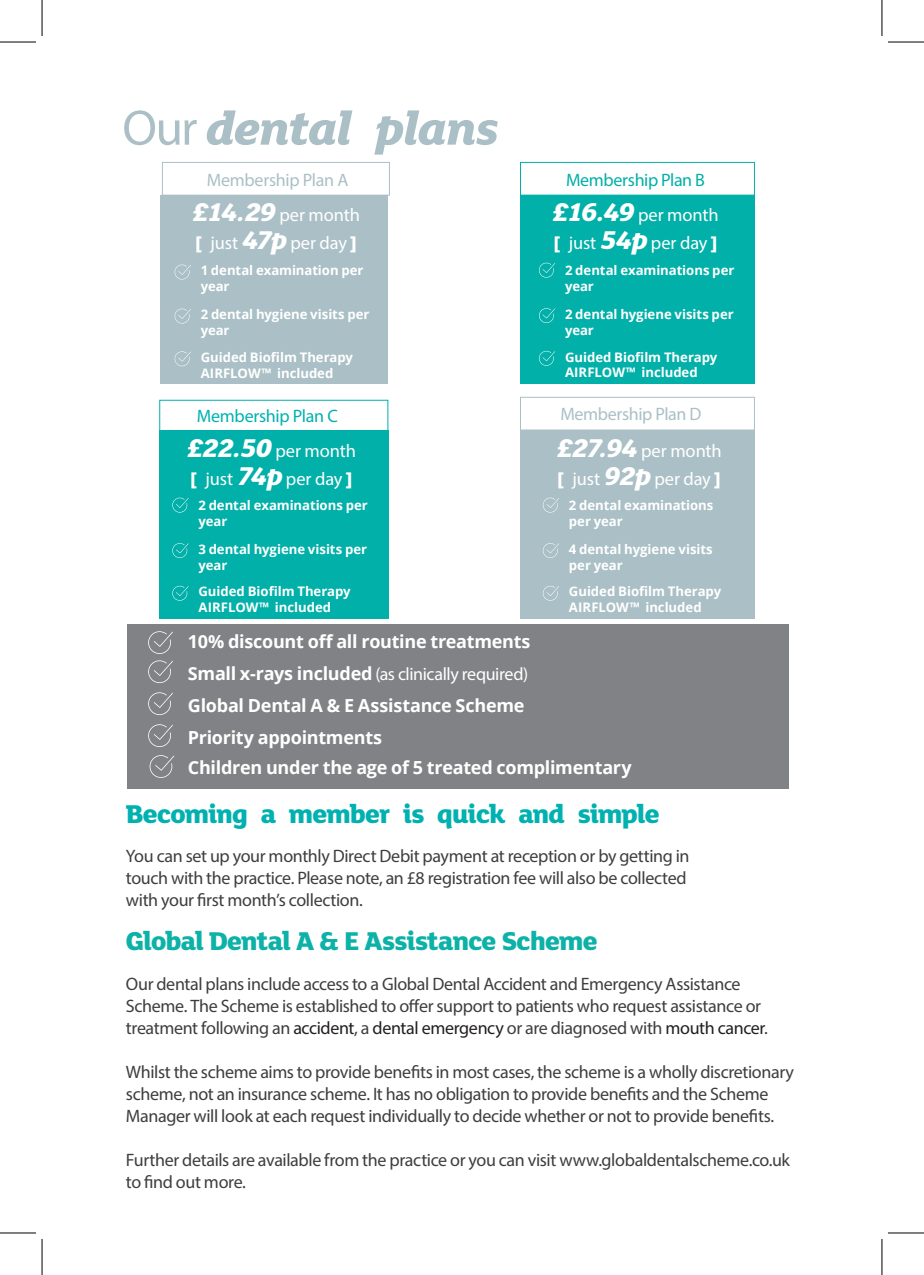
<style>
.page{position:relative;width:924px;height:1275px;background:#fff}
.page>*{position:absolute;margin:0;border:0;box-sizing:border-box;transform-origin:0 0}
.t1{font:italic 800 50px "FS Lola";letter-spacing:-.03em;color:#aac0c6}
.t2{font:800 28px "FS Lola";letter-spacing:-.035em;color:#00b1b0}
.t3{font:800 28px "FS Lola";letter-spacing:-.035em;color:#0cb1a8}
.t4{font:18.4px/28px "Myriad Pro";letter-spacing:-.005em;color:#fff}
.t5{font:18px/22px "Myriad Pro";letter-spacing:-.02em;color:#3e3e3f}
.t6{font:700 18px "Open Sans";letter-spacing:-.015em;color:#fff}
.t7{font:18px "Myriad Pro";letter-spacing:-.025em;color:#fff}
.t8{font:18px "Myriad Pro";letter-spacing:-.02em;color:#aac0c6}
.t9{font:18px "Myriad Pro";letter-spacing:-.025em;color:#01b0a8}
.t10{font:18px "Myriad Pro";letter-spacing:-.02em;color:#00b1b0}
.t11{font:700 13.2px/15.8px "Open Sans";letter-spacing:-.005em;color:#fff}
.s1{font-family:"Myriad Pro";font-weight:400;font-style:normal}
.s2{font-family:"FS Lola";font-weight:800;font-style:italic;font-size:28px}
.s3{font-family:"FS Lola";font-weight:800}
.s4{font-family:"Open Sans";font-weight:700}
.s5{color:#231f20}
</style>
<div class="page">
<div style="left:160px;top:196px;width:228px;height:188px;background:#aac0c6"></div>
<div style="left:162px;top:162px;width:227px;height:33px;border:1px solid #aac0c6"></div>
<div style="left:520px;top:430px;width:234px;height:188px;background:#aac0c6"></div>
<div style="left:520px;top:195px;width:234px;height:188px;background:#01b0a8"></div>
<div style="left:127px;top:624px;width:661px;height:165px;background:#808285"></div>
<div style="left:520px;top:397px;width:234px;height:33px;border:1px solid #aac0c6"></div>
<div style="left:520px;top:162px;width:234px;height:33px;border:1px solid #01b0a8"></div>
<svg style="left:174px;top:265px;width:17px;height:14px"></svg>
<svg style="left:174px;top:309px;width:17px;height:14px"></svg>
<svg style="left:174px;top:351px;width:17px;height:15px"></svg>
<svg style="left:543px;top:498px;width:16px;height:14px"></svg>
<svg style="left:543px;top:543px;width:16px;height:15px"></svg>
<svg style="left:543px;top:586px;width:16px;height:15px"></svg>
<svg style="left:539px;top:263px;width:16px;height:15px"></svg>
<svg style="left:539px;top:308px;width:16px;height:15px"></svg>
<svg style="left:539px;top:351px;width:16px;height:15px"></svg>
<svg style="left:148px;top:631px;width:25px;height:23px"></svg>
<svg style="left:148px;top:660px;width:25px;height:23px"></svg>
<svg style="left:148px;top:692px;width:25px;height:23px"></svg>
<svg style="left:148px;top:724px;width:25px;height:23px"></svg>
<svg style="left:149px;top:755px;width:25px;height:23px"></svg>
<div style="left:159px;top:430px;width:229px;height:188px;background:#01b0a8"></div>
<div style="left:159px;top:400px;width:229px;height:33px;border:1px solid #00b1b0"></div>
<svg style="left:172px;top:498px;width:16px;height:14px"></svg>
<svg style="left:172px;top:543px;width:16px;height:15px"></svg>
<svg style="left:172px;top:586px;width:16px;height:15px"></svg>
<hr style="left:0;top:42px;width:36px;height:1px;background:#000">
<hr style="left:887px;top:42px;width:36px;height:1px;background:#000">
<hr style="left:0;top:1232px;width:36px;height:1px;background:#000">
<hr style="left:887px;top:1232px;width:36px;height:1px;background:#000">
<hr style="left:42px;top:0;width:1px;height:36px;background:#000">
<hr style="left:42px;top:1239px;width:1px;height:36px;background:#000">
<hr style="left:881px;top:0;width:1px;height:36px;background:#000">
<hr style="left:881px;top:1239px;width:1px;height:36px;background:#000">
<p class="t1" style="left:122px;top:108px;width:378px"><span class="s1">Our</span> dental plans</p>
<p class="t8" style="left:207px;top:168px;width:143px">Membership Plan A</p>
<p class="t4" style="left:192px;top:201px;width:169px"><span class="s2">£14.29</span> per month <span class="s3">[</span> just <span class="s2">47p</span> per day <span class="s3">]</span></p>
<p class="t11" style="left:201px;top:262px;width:164px">1 dental examination per year</p>
<p class="t11" style="left:201px;top:306px;width:170px">2 dental hygiene visits per year</p>
<p class="t11" style="left:201px;top:349px;width:154px">Guided Biofilm Therapy<br>AIRFLOW™ included</p>
<p class="t10" style="left:197px;top:405px;width:142px">Membership Plan C</p>
<p class="t4" style="left:187px;top:437px;width:171px"><span class="s2">£22.50</span> per month <span class="s3">[</span> just <span class="s2">74p</span> per day <span class="s3">]</span></p>
<p class="t11" style="left:198px;top:497px;width:171px">2 dental examinations per year</p>
<p class="t11" style="left:198px;top:541px;width:170px">3 dental hygiene visits per year</p>
<p class="t11" style="left:198px;top:583px;width:154px">Guided Biofilm Therapy<br>AIRFLOW™ included</p>
<p class="t9" style="left:565px;top:169px;width:140px">Membership Plan B</p>
<p class="t4" style="left:552px;top:200px;width:168px"><span class="s2">£16.49</span> per month <span class="s3">[</span> just <span class="s2">54p</span> per day <span class="s3">]</span></p>
<p class="t11" style="left:564px;top:262px;width:171px">2 dental examinations per year</p>
<p class="t11" style="left:564px;top:306px;width:170px">2 dental hygiene visits per year</p>
<p class="t11" style="left:564px;top:348px;width:154px">Guided Biofilm Therapy<br>AIRFLOW™ included</p>
<p class="t8" style="left:560px;top:403px;width:143px">Membership Plan D</p>
<p class="t4" style="left:556px;top:437px;width:167px"><span class="s2">£27.94</span> per month <span class="s3">[</span> just <span class="s2">92p</span> per day <span class="s3">]</span></p>
<p class="t11" style="left:568px;top:497px;width:146px">2 dental examinations per year</p>
<p class="t11" style="left:568px;top:541px;width:145px">4 dental hygiene visits per year</p>
<p class="t11" style="left:568px;top:583px;width:154px">Guided Biofilm Therapy<br>AIRFLOW™ included</p>
<p class="t6" style="left:188px;top:629px;width:344px">10% discount off all routine treatments</p>
<p class="t7" style="left:188px;top:663px;width:341px"><span class="s4">Small x-rays included</span> (as clinically required)</p>
<p class="t6" style="left:188px;top:693px;width:338px">Global Dental A &amp; E Assistance Scheme</p>
<p class="t6" style="left:188px;top:725px;width:195px">Priority appointments</p>
<p class="t6" style="left:188px;top:755px;width:445px">Children under the age of 5 treated complimentary</p>
<p class="t2" style="left:126px;top:802px;width:535px">Becoming a member is quick and simple</p>
<p class="t5" style="left:126px;top:845px;width:565px">You can set up your monthly Direct Debit payment at reception or by getting in touch with the practice. Please note, an £8 registration fee will also be collected with your first month’s collection.</p>
<p class="t3" style="left:126px;top:929px;width:473px">Global Dental A &amp; E Assistance Scheme</p>
<p class="t5" style="left:126px;top:972px;width:643px">Our dental plans include access to a Global Dental Accident and Emergency Assistance<br>Scheme. The Scheme is established to offer support to patients who request assistance or treatment following an <span class="s5">accident</span>, a <span class="s5">dental emergency</span> or are diagnosed with <span class="s5">mouth cancer</span>.</p>
<p class="t5" style="left:126px;top:1060px;width:669px">Whilst the scheme aims to provide benefits in most cases, the scheme is a wholly discretionary scheme, not an insurance scheme. It has no obligation to provide benefits and the Scheme<br>Manager will look at each request individually to decide whether or not to provide benefits.</p>
<p class="t5" style="left:126px;top:1148px;width:665px">Further details are available from the practice or you can visit www.globaldentalscheme.co.uk</p>
<p class="t5" style="left:126px;top:1170px;width:121px">to find out more.</p>
</div>
